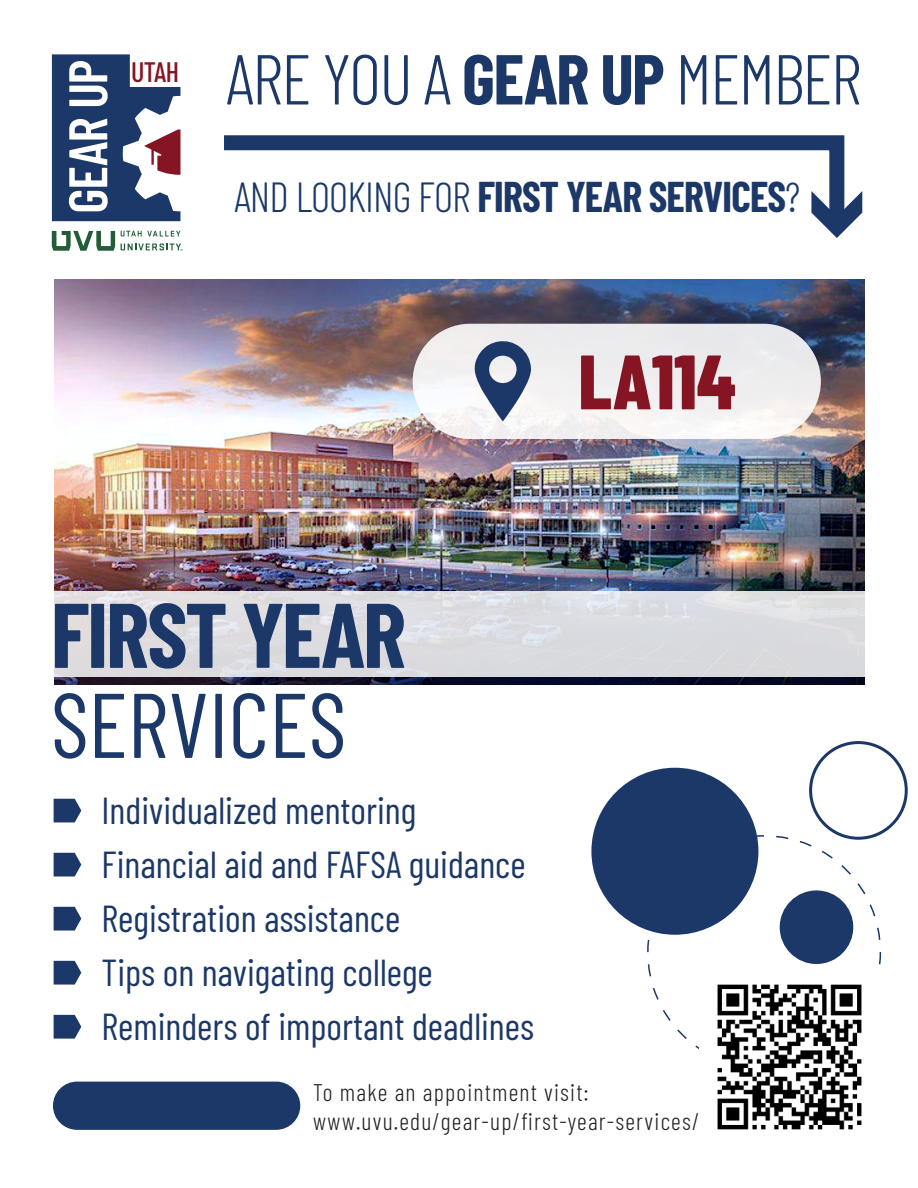
<style>
.page{position:relative;width:918px;height:1188px;background:#fff}
.page>*{position:absolute;margin:0;border:0;box-sizing:border-box;transform-origin:0 0}
.t1{font:700 91.5px "Barlow Condensed";letter-spacing:-.025em;color:#1b3868}
.t2{font:91.5px "Barlow Condensed";color:#1b3868}
.t3{font:800 76.95px "Barlow Condensed";color:#851523}
.t4{font:300 70.5px "Barlow Condensed";letter-spacing:-.025em;color:#1b3868}
.t5{font:700 42px "Barlow Condensed";letter-spacing:-.02em;color:#1b3868}
.t6{font:37.5px/54px "Barlow Condensed";color:#1b3868}
.t7{font:500 28.05px "Barlow Condensed";color:#851523}
.t8{font:300 24px/28.8px "Barlow Condensed";letter-spacing:.05em;color:#231f20}
.s1{font-weight:700}
.s2{font-weight:300}
</style>
<div class="page">
<img style="left:54px;top:279px;width:810px;height:405px">
<div style="left:591px;top:768px;width:167px;height:167px;background:#1b3868;border-radius:50%"></div>
<div style="left:780px;top:890px;width:73px;height:74px;background:#1b3868;border-radius:50%"></div>
<div style="left:809px;top:741px;width:99px;height:99px;border:3px solid #1b3868;border-radius:50%"></div>
<div style="left:53px;top:1082px;width:247px;height:48px;background:#1b3868;border-radius:24px"></div>
<img style="left:717px;top:984px;width:145px;height:146px">
<svg style="left:54px;top:799px;width:27px;height:23px"></svg>
<svg style="left:54px;top:853px;width:27px;height:23px"></svg>
<svg style="left:54px;top:907px;width:27px;height:24px"></svg>
<svg style="left:54px;top:961px;width:27px;height:24px"></svg>
<svg style="left:54px;top:1015px;width:27px;height:24px"></svg>
<svg style="left:54px;top:591px;width:810px;height:86px;fill:#dbdbdf"></svg>
<svg style="left:224px;top:135px;width:621px;height:56px"></svg>
<svg style="left:811px;top:191px;width:51px;height:47px"></svg>
<div style="left:413px;top:324px;width:408px;height:115px;background:linear-gradient(to bottom,#e8e9eb,#f9f6f6);border-radius:58px"></div>
<svg style="left:473px;top:340px;width:58px;height:81px"></svg>
<svg style="left:52px;top:54px;width:128px;height:167px"></svg>
<svg style="left:52px;top:231px;width:63px;height:20px"></svg>
<svg style="left:121px;top:231px;width:59px;height:6px"></svg>
<svg style="left:121px;top:244px;width:61px;height:6px"></svg>
<p class="t7" style="left:131px;top:52px;width:49px">UTAH</p>
<h3 class="t4" style="left:226px;top:29px;width:637px">ARE YOU A <span class="s1">GEAR UP</span> MEMBER</h3>
<p class="t5" style="left:234px;top:167px;width:567px"><span class="s2">AND LOOKING FOR</span> FIRST YEAR SERVICES<span class="s2">?</span></p>
<h2 class="t3" style="left:578px;top:327px;width:159px">LA114</h2>
<h1 class="t1" style="left:51px;top:570px;width:357px">FIRST YEAR</h1>
<h1 class="t2" style="left:51px;top:660px;width:297px">SERVICES</h1>
<p class="t6" style="left:102px;top:781px;width:434px">Individualized mentoring<br>Financial aid and FAFSA guidance<br>Registration assistance<br>Tips on navigating college<br>Reminders of important deadlines</p>
<p class="t8" style="left:313px;top:1077px;width:388px">To make an appointment visit: www.uvu.edu/gear-up/first-year-services/</p>
</div>
